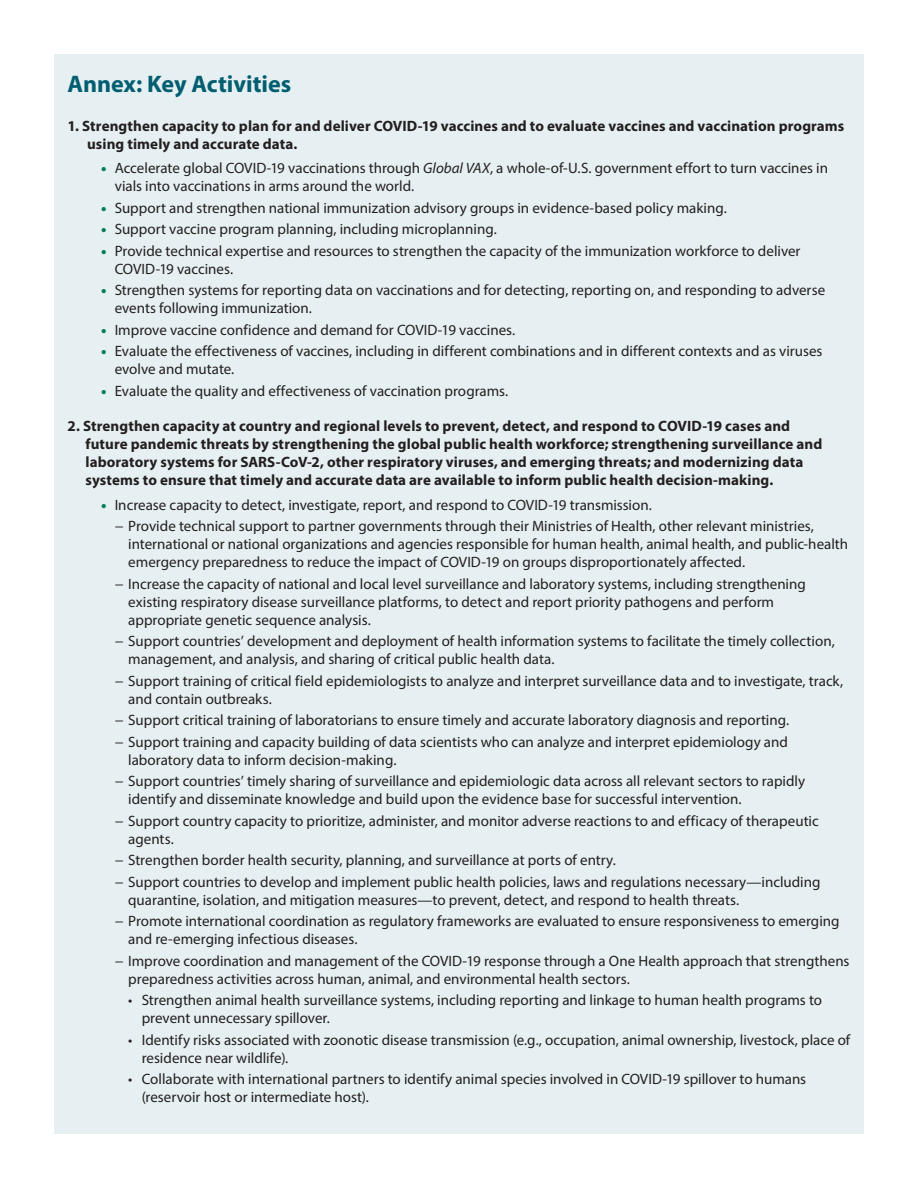
<style>
.page{position:relative;width:918px;height:1188px;background:#fff}
.page>*{position:absolute;margin:0;border:0;box-sizing:border-box;transform-origin:0 0}
.t1{font:700 24px "Myriad Pro";color:#005e70}
.t2{font:15px/18px "Myriad Pro";color:#231f20}
.p_myriad{font:700 15px/18px "Myriad Pro";letter-spacing:.005em;color:#231f20}
.s1{font-weight:900;color:#057d57}
.s2{font-style:italic}
</style>
<div class="page">
<div style="left:54px;top:54px;width:810px;height:1080px;background:#e6eff1"></div>
<h2 class="t1" style="left:68px;top:69px;width:225px">Annex: Key Activities</h2>
<p class="p_myriad" style="left:87px;top:116px;width:759px;text-indent:-20px">1. Strengthen capacity to plan for and deliver COVID-19 vaccines and to evaluate vaccines and vaccination programs using timely and accurate data.</p>
<p class="t2" style="left:115px;top:159px;width:715px;text-indent:-14px"><span class="s1">•</span> Accelerate global COVID-19 vaccinations through <span class="s2">Global VAX</span>, a whole-of-U.S. government effort to turn vaccines in vials into vaccinations in arms around the world.</p>
<p class="t2" style="left:101px;top:198px;width:627px"><span class="s1">•</span> Support and strengthen national immunization advisory groups in evidence-based policy making.</p>
<p class="t2" style="left:101px;top:220px;width:397px"><span class="s1">•</span> Support vaccine program planning, including microplanning.</p>
<p class="t2" style="left:115px;top:242px;width:687px;text-indent:-14px"><span class="s1">•</span> Provide technical expertise and resources to strengthen the capacity of the immunization workforce to deliver<br>COVID-19 vaccines.</p>
<p class="t2" style="left:115px;top:281px;width:712px;text-indent:-14px"><span class="s1">•</span> Strengthen systems for reporting data on vaccinations and for detecting, reporting on, and responding to adverse events following immunization.</p>
<p class="t2" style="left:101px;top:321px;width:416px"><span class="s1">•</span> Improve vaccine confidence and demand for COVID-19 vaccines.</p>
<p class="t2" style="left:115px;top:342px;width:709px;text-indent:-14px"><span class="s1">•</span> Evaluate the effectiveness of vaccines, including in different combinations and in different contexts and as viruses evolve and mutate.</p>
<p class="t2" style="left:101px;top:382px;width:409px"><span class="s1">•</span> Evaluate the quality and effectiveness of vaccination programs.</p>
<p class="p_myriad" style="left:86px;top:416px;width:738px;text-indent:-18px">2. Strengthen capacity at country and regional levels to prevent, detect, and respond to COVID-19 cases and future pandemic threats by strengthening the global public health workforce; strengthening surveillance and laboratory systems for SARS-CoV-2, other respiratory viruses, and emerging threats; and modernizing data systems to ensure that timely and accurate data are available to inform public health decision-making.</p>
<p class="t2" style="left:101px;top:495px;width:552px"><span class="s1">•</span> Increase capacity to detect, investigate, report, and respond to COVID-19 transmission.</p>
<p class="t2" style="left:128px;top:517px;width:721px;text-indent:-14px">− Provide technical support to partner governments through their Ministries of Health, other relevant ministries, international or national organizations and agencies responsible for human health, animal health, and public-health emergency preparedness to reduce the impact of COVID-19 on groups disproportionately affected.</p>
<p class="t2" style="left:128px;top:574px;width:679px;text-indent:-14px">− Increase the capacity of national and local level surveillance and laboratory systems, including strengthening existing respiratory disease surveillance platforms, to detect and report priority pathogens and perform appropriate genetic sequence analysis.</p>
<p class="t2" style="left:128px;top:632px;width:708px;text-indent:-14px">− Support countries’ development and deployment of health information systems to facilitate the timely collection, management, and analysis, and sharing of critical public health data.</p>
<p class="t2" style="left:128px;top:671px;width:716px;text-indent:-14px">− Support training of critical field epidemiologists to analyze and interpret surveillance data and to investigate, track, and contain outbreaks.</p>
<p class="t2" style="left:115px;top:711px;width:676px">− Support critical training of laboratorians to ensure timely and accurate laboratory diagnosis and reporting.</p>
<p class="t2" style="left:128px;top:732px;width:661px;text-indent:-14px">− Support training and capacity building of data scientists who can analyze and interpret epidemiology and laboratory data to inform decision-making.</p>
<p class="t2" style="left:128px;top:772px;width:679px;text-indent:-14px">− Support countries’ timely sharing of surveillance and epidemiologic data across all relevant sectors to rapidly identify and disseminate knowledge and build upon the evidence base for successful intervention.</p>
<p class="t2" style="left:128px;top:811px;width:692px;text-indent:-14px">− Support country capacity to prioritize, administer, and monitor adverse reactions to and efficacy of therapeutic agents.</p>
<p class="t2" style="left:115px;top:851px;width:503px">− Strengthen border health security, planning, and surveillance at ports of entry.</p>
<p class="t2" style="left:128px;top:872px;width:694px;text-indent:-14px">− Support countries to develop and implement public health policies, laws and regulations necessary—including quarantine, isolation, and mitigation measures—to prevent, detect, and respond to health threats.</p>
<p class="t2" style="left:128px;top:912px;width:713px;text-indent:-14px">− Promote international coordination as regulatory frameworks are evaluated to ensure responsiveness to emerging and re-emerging infectious diseases.</p>
<p class="t2" style="left:128px;top:951px;width:723px;text-indent:-14px">− Improve coordination and management of the COVID-19 response through a One Health approach that strengthens preparedness activities across human, animal, and environmental health sectors.</p>
<p class="t2" style="left:142px;top:991px;width:682px;text-indent:-14px">• Strengthen animal health surveillance systems, including reporting and linkage to human health programs to prevent unnecessary spillover.</p>
<p class="t2" style="left:142px;top:1030px;width:710px;text-indent:-14px">• Identify risks associated with zoonotic disease transmission (e.g., occupation, animal ownership, livestock, place of residence near wildlife).</p>
<p class="t2" style="left:142px;top:1070px;width:666px;text-indent:-14px">• Collaborate with international partners to identify animal species involved in COVID-19 spillover to humans (reservoir host or intermediate host).</p>
</div>
